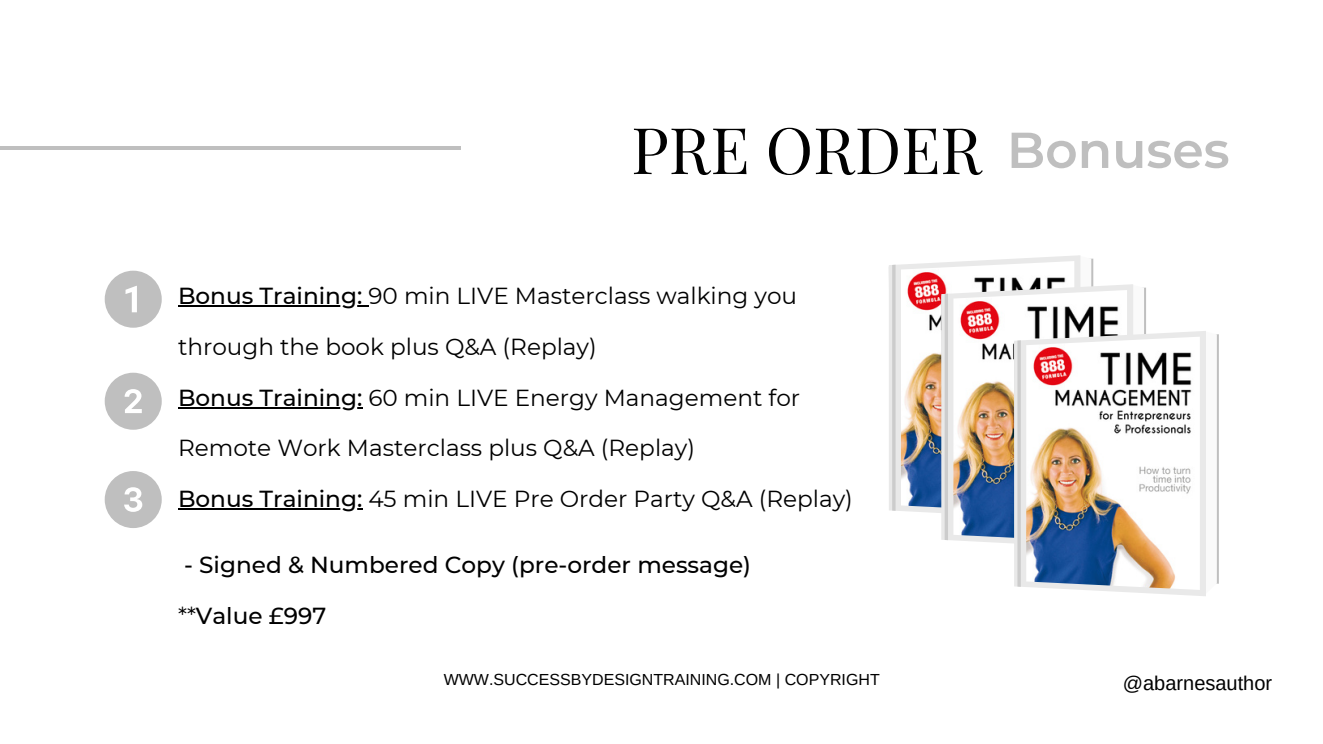
<style>
.page{position:relative;width:1323px;height:744px;background:#fff}
.page>*{position:absolute;margin:0;border:0;box-sizing:border-box;transform-origin:0 0}
.t1{font:64.4px "Playfair Display";color:#000}
.t2{font:600 50.4px "Montserrat";color:#bfbfbf}
.t3{font:23.2px/50.8px "Montserrat";color:#000}
.t4{font:500 23.2px "Montserrat";color:#000}
.t5{font:20px "Arimo";color:#000}
.t6{font:16px "Arimo";color:#000}
.s1{font-weight:500}
.s2{font-weight:400}
</style>
<div class="page">
<hr style="left:0;top:146px;width:461px;height:3px;background:#bfbfbf">
<svg style="left:1080px;top:256px;width:11px;height:28px"></svg>
<svg style="left:889px;top:255px;width:191px;height:256px;fill:#e9e9e9"></svg>
<hr style="left:892px;top:265px;width:4px;height:246px;background:#ccc">
<img style="left:901px;top:261px;width:173px;height:252px">
<svg style="left:941px;top:284px;width:192px;height:260px;fill:#e9e9e9"></svg>
<hr style="left:945px;top:294px;width:3px;height:246px;background:#ccc">
<img style="left:953px;top:290px;width:174px;height:253px">
<svg style="left:1216px;top:334px;width:1px;height:250px"></svg>
<svg style="left:1014px;top:331px;width:192px;height:265px;fill:#e9e9e9"></svg>
<hr style="left:1017px;top:340px;width:4px;height:247px;background:#ccc">
<img style="left:1026px;top:337px;width:174px;height:253px">
<hr style="left:178px;top:305px;width:191px;height:2px;background:#000">
<hr style="left:178px;top:407px;width:184px;height:2px;background:#000">
<hr style="left:178px;top:508px;width:184px;height:2px;background:#000">
<svg style="left:105px;top:271px;width:57px;height:57px"></svg>
<svg style="left:105px;top:373px;width:57px;height:57px"></svg>
<svg style="left:105px;top:471px;width:57px;height:57px"></svg>
<p class="t1" style="left:631px;top:104px;width:352px">PRE ORDER</p>
<p class="t2" style="left:1007px;top:119px;width:224px">Bonuses</p>
<p class="t3" style="left:178px;top:270px;width:621px"><span class="s1">Bonus Training:</span> 90 min LIVE Masterclass walking you through the book plus Q&amp;A (Replay)</p>
<p class="t3" style="left:178px;top:372px;width:624px"><span class="s1">Bonus Training:</span> 60 min LIVE Energy Management for<br>Remote Work Masterclass plus Q&amp;A (Replay)</p>
<p class="t3" style="left:178px;top:473px;width:676px"><span class="s1">Bonus Training:</span> 45 min LIVE Pre Order Party Q&amp;A (Replay)</p>
<p class="t4" style="left:184px;top:551px;width:568px">- Signed &amp; Numbered Copy (pre-order message)</p>
<p class="t4" style="left:178px;top:602px;width:150px"><span class="s2">**</span>Value £997</p>
<p class="t6" style="left:444px;top:670px;width:438px">WWW.SUCCESSBYDESIGNTRAINING.COM | COPYRIGHT</p>
<p class="t5" style="left:1123px;top:671px;width:151px">@abarnesauthor</p>
</div>
